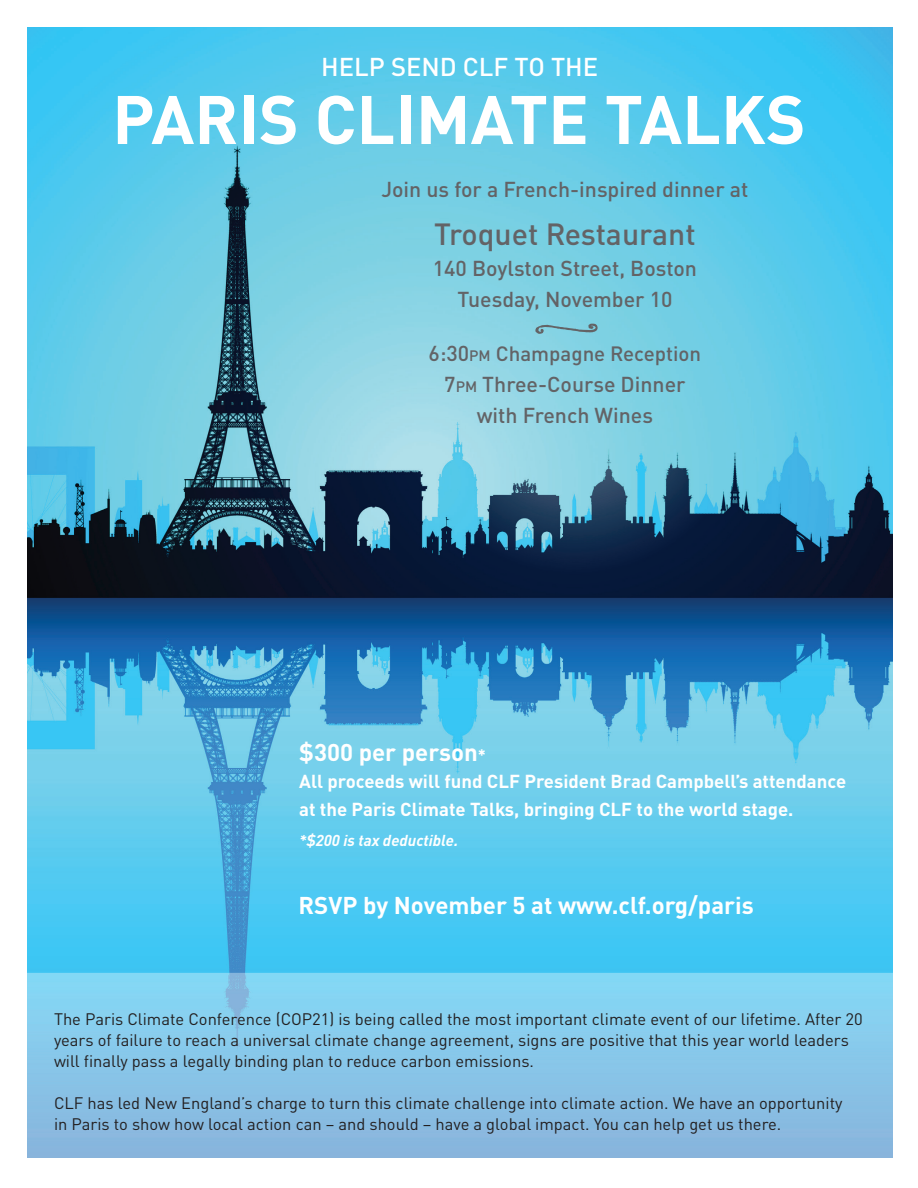
<style>
.page{position:relative;width:918px;height:1188px;background:#fff}
.page>*{position:absolute;margin:0;border:0;box-sizing:border-box;transform-origin:0 0}
.t1{font:104.55px "Altus Extras";color:#636366}
.t2{font:700 67.5px "DIN";color:#fff}
.t3{font:500 30.3px "DIN Pro";color:#636366}
.t4{font:500 25.5px "DIN Pro";color:#fff}
.t5{font:700 24px "DIN Pro";color:#fff}
.t6{font:500 21.3px/31.2px "DIN Pro";color:#636366;text-align:center}
.t7{font:500 20.55px "DIN Pro";color:#636366}
.t8{font:700 18.6px/27.5px "DIN Pro";color:#fff}
.t9{font:16.5px/21px "DIN Pro";color:#231f20}
.t10{font:italic 700 15.6px "DIN Pro";color:#fff}
.s1{font-size:21.3px}
.s2{font-size:15px}
.s3{font-style:inherit}
.s4{font-size:16.5px}
</style>
<div class="page">
<img style="left:27px;top:27px;width:865px;height:946px">
<svg style="left:27px;top:973px;width:866px;height:185px;background:#87c5e8"></svg>
<h3 class="t4" style="left:321px;top:46px;width:279px">HELP SEND CLF TO THE</h3>
<h2 class="t2" style="left:112px;top:75px;width:695px">PARIS CLIMATE TALKS</h2>
<p class="t6" style="left:381px;top:171px;width:369px">Join us for a French-inspired dinner at</p>
<h3 class="t3" style="left:434px;top:209px;width:263px">Troquet Restaurant</h3>
<p class="t6" style="left:433px;top:250px;width:266px">140 Boylston Street, Boston<br>Tuesday, November 10</p>
<p class="t7" style="left:429px;top:337px;width:274px"><span class="s1">6:30</span><span class="s2">pm</span> Champagne Reception</p>
<p class="t6" style="left:444px;top:367px;width:243px"><span class="s3">7</span><span class="s2">pm</span> Three-Course Dinner with French Wines</p>
<h1 class="t1" style="left:530px;top:274px;width:74px">c</h1>
<h3 class="t5" style="left:299px;top:732px;width:188px">$300 per person<span class="s4">*</span></h3>
<p class="t8" style="left:299px;top:766px;width:549px">All proceeds will fund CLF President Brad Campbell’s attendance at the Paris Climate Talks, bringing CLF to the world stage.</p>
<p class="t10" style="left:299px;top:827px;width:161px">*$200 is tax deductible.</p>
<h3 class="t5" style="left:299px;top:885px;width:457px">RSVP by November 5 at www.clf.org/paris</h3>
<p class="t9" style="left:54px;top:1007px;width:810px">The Paris Climate Conference (COP21) is being called the most important climate event of our lifetime. After 20 years of failure to reach a universal climate change agreement, signs are positive that this year world leaders will finally pass a legally binding plan to reduce carbon emissions.</p>
<p class="t9" style="left:54px;top:1091px;width:790px">CLF has led New England’s charge to turn this climate challenge into climate action. We have an opportunity in Paris to show how local action can – and should – have a global impact. You can help get us there.</p>
</div>
